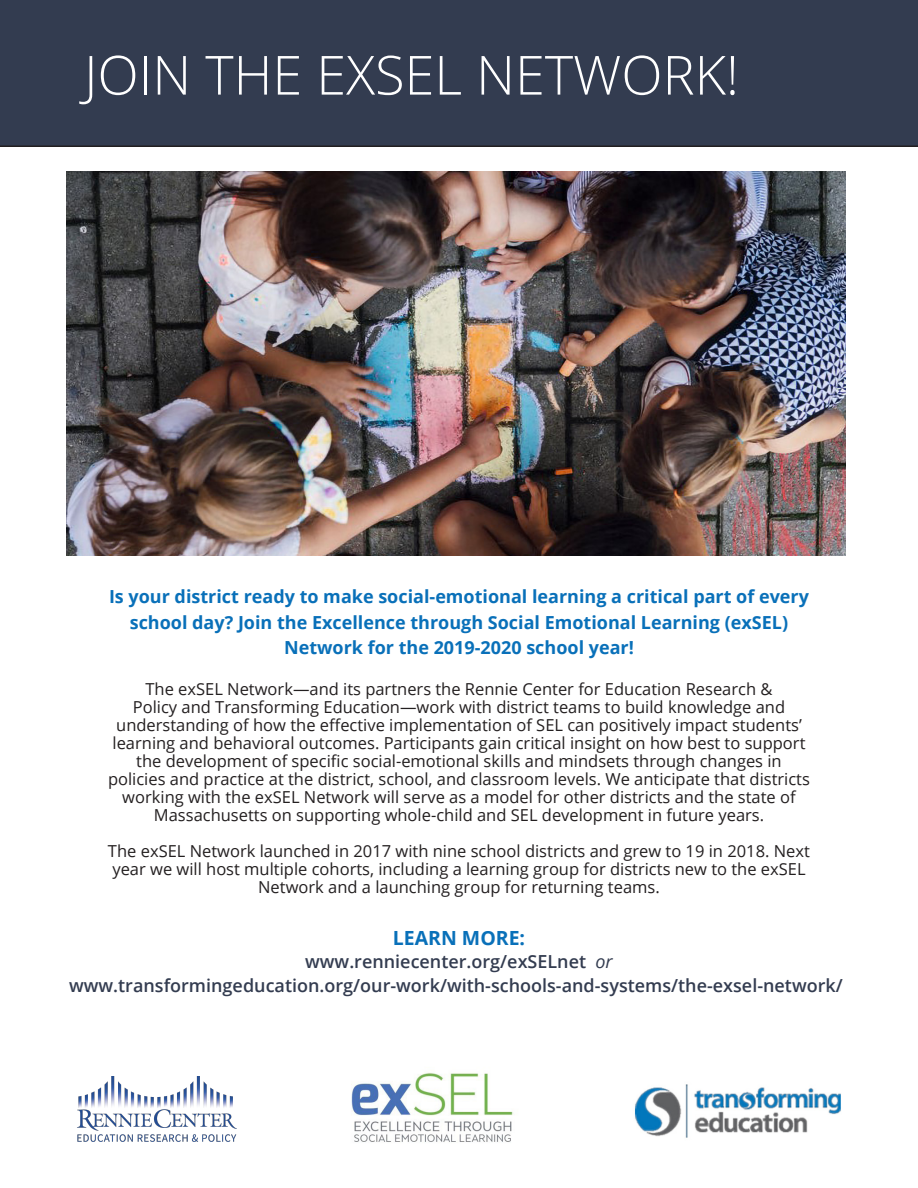
<style>
.page{position:relative;width:918px;height:1188px;background:#fff}
.page>*{position:absolute;margin:0;border:0;box-sizing:border-box;transform-origin:0 0}
.t1{font:300 54px "Open Sans";color:#fff}
.t2{font:700 19.5px "Open Sans";color:#0970b9}
.t3{font:700 18px/25.5px "Open Sans";color:#0970b9;text-align:center}
.t4{font:600 18px/23.4px "Open Sans";color:#333c50;text-align:center}
.t5{font:16.5px/18px "Open Sans";color:#231f20;text-align:center}
.s1{font-weight:400;font-style:italic}
</style>
<div class="page">
<img style="left:66px;top:171px;width:779px;height:385px">
<div style="left:0;top:0;width:918px;height:147px;background:#333c50"></div>
<img style="left:351px;top:1072px;width:163px;height:70px">
<img style="left:77px;top:1076px;width:159px;height:66px">
<img style="left:634px;top:1084px;width:207px;height:54px">
<h1 class="t1" style="left:84px;top:38px;width:656px">JOIN THE EXSEL NETWORK!</h1>
<p class="t3" style="left:109px;top:584px;width:701px">Is your district ready to make social-emotional learning a critical part of every school day? Join the Excellence through Social Emotional Learning (exSEL)<br>Network for the 2019-2020 school year!</p>
<p class="t5" style="left:108px;top:679px;width:703px">The exSEL Network—and its partners the Rennie Center for Education Research &amp;<br>Policy and Transforming Education—work with district teams to build knowledge and understanding of how the effective implementation of SEL can positively impact students’ learning and behavioral outcomes. Participants gain critical insight on how best to support the development of specific social-emotional skills and mindsets through changes in policies and practice at the district, school, and classroom levels. We anticipate that districts working with the exSEL Network will serve as a model for other districts and the state of Massachusetts on supporting whole-child and SEL development in future years.</p>
<p class="t5" style="left:108px;top:841px;width:704px">The exSEL Network launched in 2017 with nine school districts and grew to 19 in 2018. Next year we will host multiple cohorts, including a learning group for districts new to the exSEL<br>Network and a launching group for returning teams.</p>
<p class="t2" style="left:393px;top:924px;width:134px">LEARN MORE:</p>
<p class="t4" style="left:69px;top:950px;width:775px">www.renniecenter.org/exSELnet <span class="s1">or </span>www.transformingeducation.org/our-work/with-schools-and-systems/the-exsel-network/</p>
</div>
